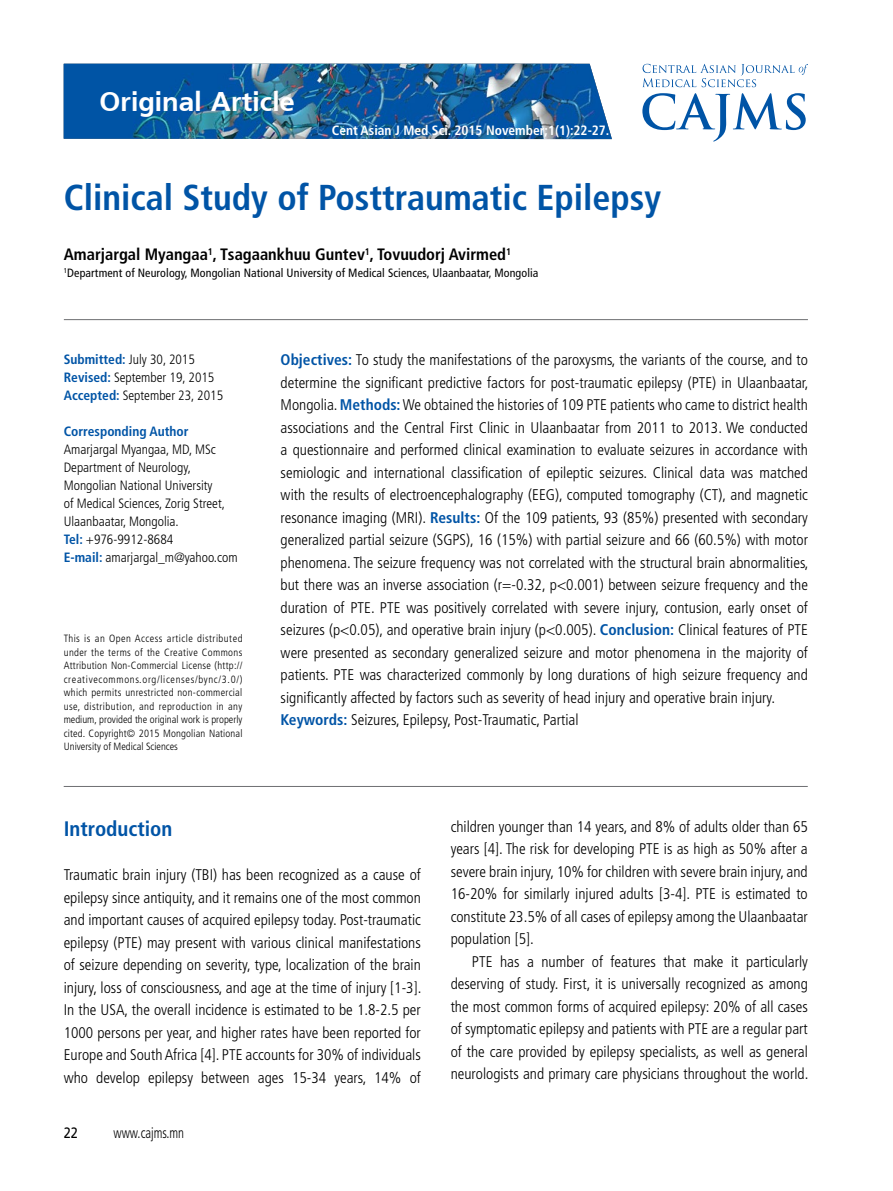
<style>
.page{position:relative;width:893px;height:1191px;background:#fff}
.page>*{position:absolute;margin:0;border:0;box-sizing:border-box;transform-origin:0 0}
.t1{font:700 condensed 36px "Frutiger LT Std";color:#0054a6}
.t2{font:700 27px "Mogul Freeset";color:#fff}
.t3{font:700 condensed 21px "Frutiger LT Std";color:#0054a6}
.t4{font:700 condensed 16.5px "Frutiger LT Std";color:#000}
.t5{font:300 condensed 15.45px/22.5px "Frutiger LT Std";color:#000;text-align:justify}
.t6{font:300 condensed 15px "Frutiger LT Std";color:#000;scale:.85 1}
.t7{font:15px "Frutiger LT Std";color:#000;scale:.85 1}
.t8{font:300 condensed 13.5px/18px "Frutiger LT Std";color:#000}
.t9{font:700 condensed 13.5px "Frutiger LT Std";color:#fff}
.t10{font:700 condensed 13.5px "Frutiger LT Std";color:#0054a6}
.t11{font:condensed 12px "Frutiger LT Std";letter-spacing:.01em;color:#000}
.t12{font:300 condensed 10.5px/13.5px "Frutiger LT Std";color:#000;text-align:justify}
.s1{font-weight:700;color:#0054a6}
</style>
<div class="page">
<img style="left:64px;top:64px;width:548px;height:75px">
<hr style="left:64px;top:319px;width:744px;height:1px;background:#6d6e71">
<hr style="left:64px;top:786px;width:744px;height:1px;background:#6d6e71">
<svg style="left:642px;top:64px;width:166px;height:23px"></svg>
<svg style="left:642px;top:93px;width:164px;height:48px"></svg>
<h2 class="t2" style="left:99px;top:86px;width:197px">Original Article</h2>
<p class="t9" style="left:332px;top:123px;width:279px">Cent Asian J Med Sci. 2015 November;1(1):22-27.</p>
<h1 class="t1" style="left:64px;top:176px;width:599px">Clinical Study of Posttraumatic Epilepsy</h1>
<p class="t4" style="left:64px;top:245px;width:449px">Amarjargal Myangaa<sup>1</sup>, Tsagaankhuu Guntev<sup>1</sup>, Tovuudorj Avirmed<sup>1</sup></p>
<p class="t11" style="left:64px;top:266px;width:476px"><sup>1</sup>Department of Neurology, Mongolian National University of Medical Sciences, Ulaanbaatar, Mongolia</p>
<p class="t8" style="left:64px;top:350px;width:161px"><span class="s1">Submitted:</span> July 30, 2015<br><span class="s1">Revised:</span> September 19, 2015<br><span class="s1">Accepted:</span> September 23, 2015</p>
<p class="t10" style="left:64px;top:423px;width:126px">Corresponding Author</p>
<p class="t8" style="left:64px;top:440px;width:175px">Amarjargal Myangaa, MD, MSc<br>Department of Neurology,<br>Mongolian National University<br>of Medical Sciences, Zorig Street,<br>Ulaanbaatar, Mongolia.<br><span class="s1">Tel:</span> +976-9912-8684<br><span class="s1">E-mail:</span> amarjargal_m@yahoo.com</p>
<p class="t12" style="left:64px;top:632px;width:180px">This is an Open Access article distributed under the terms of the Creative Commons Attribution Non-Commercial License (http:// creativecommons.org/licenses/bync/3.0/) which permits unrestricted non-commercial use, distribution, and reproduction in any medium, provided the original work is properly cited. Copyright© 2015 Mongolian National University of Medical Sciences</p>
<p class="t5" style="left:281px;top:349px;width:529px;text-align:left"><span class="s1">Objectives:</span> To study the manifestations of the paroxysms, the variants of the course, and to determine the significant predictive factors for post-traumatic epilepsy (PTE) in Ulaanbaatar, Mongolia. <span class="s1">Methods:</span> We obtained the histories of 109 PTE patients who came to district health associations and the Central First Clinic in Ulaanbaatar from 2011 to 2013. We conducted a questionnaire and performed clinical examination to evaluate seizures in accordance with semiologic and international classification of epileptic seizures. Clinical data was matched with the results of electroencephalography (EEG), computed tomography (CT), and magnetic resonance imaging (MRI). <span class="s1">Results:</span> Of the 109 patients, 93 (85%) presented with secondary generalized partial seizure (SGPS), 16 (15%) with partial seizure and 66 (60.5%) with motor phenomena. The seizure frequency was not correlated with the structural brain abnormalities, but there was an inverse association (r=-0.32, p&lt;0.001) between seizure frequency and the duration of PTE. PTE was positively correlated with severe injury, contusion, early onset of seizures (p&lt;0.05), and operative brain injury (p&lt;0.005). <span class="s1">Conclusion:</span> Clinical features of PTE were presented as secondary generalized seizure and motor phenomena in the majority of patients. PTE was characterized commonly by long durations of high seizure frequency and significantly affected by factors such as severity of head injury and operative brain injury.<br><span class="s1">Keywords:</span> Seizures, Epilepsy, Post-Traumatic, Partial</p>
<h3 class="t3" style="left:64px;top:816px;width:110px">Introduction</h3>
<p class="t5" style="left:64px;top:863px;width:359px">Traumatic brain injury (TBI) has been recognized as a cause of epilepsy since antiquity, and it remains one of the most common and important causes of acquired epilepsy today. Post-traumatic epilepsy (PTE) may present with various clinical manifestations of seizure depending on severity, type, localization of the brain injury, loss of consciousness, and age at the time of injury [1-3].<br>In the USA, the overall incidence is estimated to be 1.8-2.5 per 1000 persons per year, and higher rates have been reported for Europe and South Africa [4]. PTE accounts for 30% of individuals who develop epilepsy between ages 15-34 years, 14% of</p>
<p class="t7" style="left:64px;top:1124px;width:18px">22</p>
<p class="t6" style="left:113px;top:1124px;width:85px">www.cajms.mn</p>
<p class="t5" style="left:451px;top:815px;width:359px">children younger than 14 years, and 8% of adults older than 65 years [4]. The risk for developing PTE is as high as 50% after a severe brain injury, 10% for children with severe brain injury, and 16-20% for similarly injured adults [3-4]. PTE is estimated to constitute 23.5% of all cases of epilepsy among the Ulaanbaatar population [5].</p>
<p class="t5" style="left:451px;top:950px;width:359px;text-indent:21px">PTE has a number of features that make it particularly deserving of study. First, it is universally recognized as among the most common forms of acquired epilepsy: 20% of all cases of symptomatic epilepsy and patients with PTE are a regular part of the care provided by epilepsy specialists, as well as general neurologists and primary care physicians throughout the world.</p>
</div>
